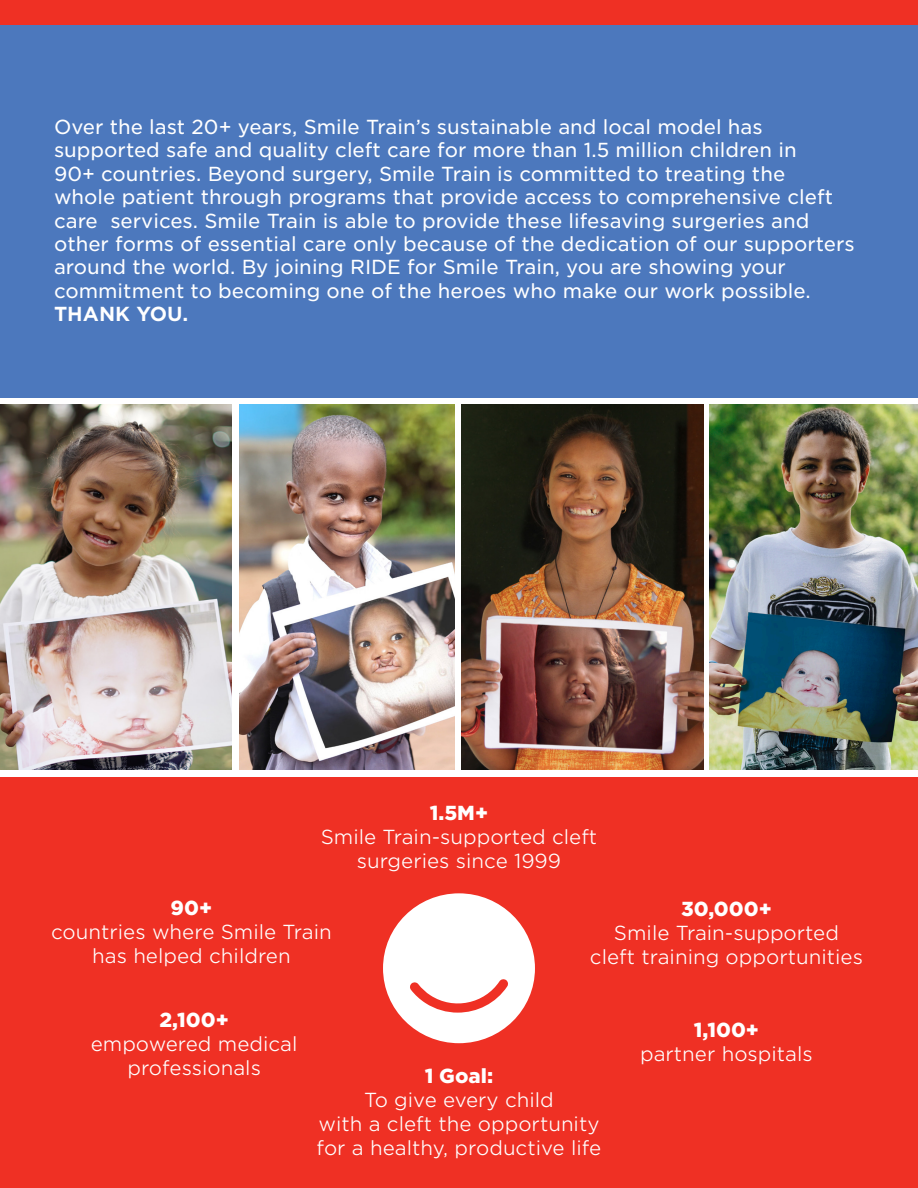
<style>
.page{position:relative;width:918px;height:1188px;background:#fff}
.page>*{position:absolute;margin:0;border:0;box-sizing:border-box;transform-origin:0 0}
.t1{font:19.5px/23.4px "Gotham S Sm";color:#fff}
.t2{font:300 19.5px/24px "Gotham S Sm";color:#fff;text-align:center}
.t3{font:900 19.5px "Gotham S Sm";color:#fff}
.s1{font-weight:700}
</style>
<div class="page">
<div style="left:0;top:25px;width:918px;height:372px;background:#4c78bd"></div>
<div style="left:0;top:0;width:918px;height:25px;background:#ef3024"></div>
<img style="left:0;top:405px;width:232px;height:365px">
<img style="left:240px;top:405px;width:214px;height:365px">
<img style="left:462px;top:405px;width:241px;height:365px">
<img style="left:710px;top:405px;width:208px;height:365px">
<div style="left:0;top:778px;width:918px;height:410px;background:#ef3024"></div>
<svg style="left:383px;top:893px;width:152px;height:150px"></svg>
<p class="t1" style="left:54px;top:115px;width:710px">Over the last 20+ years, Smile Train’s sustainable and local model has</p>
<p class="t1" style="left:54px;top:138px;width:744px">supported safe and quality cleft care for more than 1.5 million children in</p>
<p class="t1" style="left:54px;top:161px;width:733px">90+ countries. Beyond surgery, Smile Train is committed to treating the</p>
<p class="t1" style="left:54px;top:185px;width:781px">whole patient through programs that provide access to comprehensive cleft care services. Smile Train is able to provide these lifesaving surgeries and</p>
<p class="t1" style="left:54px;top:232px;width:802px">other forms of essential care only because of the dedication of our supporters around the world. By joining RIDE for Smile Train, you are showing your</p>
<p class="t1" style="left:54px;top:278px;width:758px">commitment to becoming one of the heroes who make our work possible.<br><span class="s1">THANK YOU.</span></p>
<p class="t3" style="left:430px;top:799px;width:60px">1.5M+</p>
<p class="t2" style="left:321px;top:824px;width:278px">Smile Train-supported cleft surgeries since 1999</p>
<p class="t3" style="left:171px;top:893px;width:43px">90+</p>
<p class="t2" style="left:51px;top:919px;width:282px">countries where Smile Train has helped children</p>
<p class="t3" style="left:681px;top:895px;width:92px">30,000+</p>
<p class="t2" style="left:614px;top:921px;width:227px">Smile Train-supported</p>
<p class="t2" style="left:590px;top:945px;width:274px">cleft training opportunities</p>
<p class="t3" style="left:159px;top:1006px;width:71px">2,100+</p>
<p class="t2" style="left:91px;top:1031px;width:208px">empowered medical professionals</p>
<p class="t3" style="left:425px;top:1062px;width:70px">1 Goal:</p>
<p class="t2" style="left:364px;top:1088px;width:191px">To give every child</p>
<p class="t2" style="left:318px;top:1112px;width:283px">with a cleft the opportunity</p>
<p class="t2" style="left:317px;top:1136px;width:286px">for a healthy, productive life</p>
<p class="t3" style="left:694px;top:1016px;width:67px">1,100+</p>
<p class="t2" style="left:640px;top:1042px;width:174px">partner hospitals</p>
</div>
